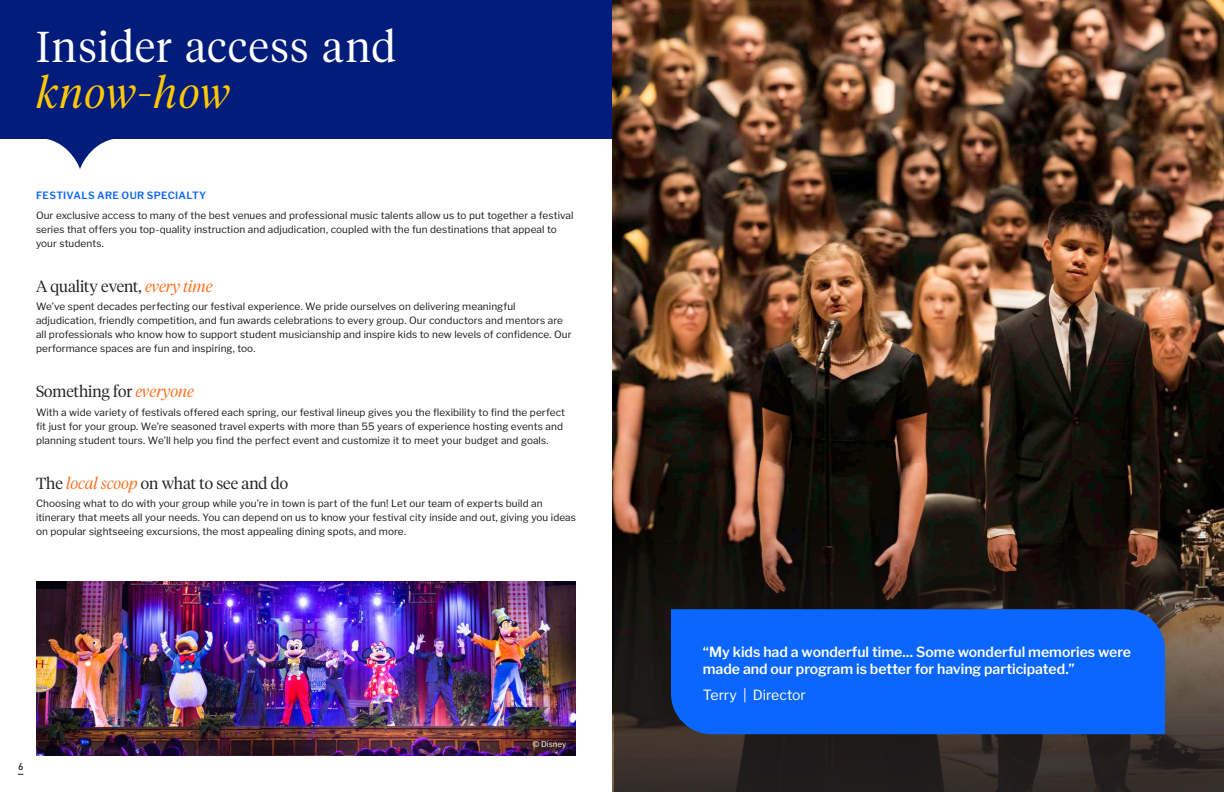
<style>
.page{position:relative;width:1224px;height:792px;background:#fff}
.page>*{position:absolute;margin:0;border:0;box-sizing:border-box;transform-origin:0 0}
.B2_Body_Text_10_14_-_Din_pro{font:300 43px/46px "Tiempos Headline";letter-spacing:.03em;color:#fff}
.Head_2-18_22_DIN_Reg{font:300 16px "Tiempos Headline";color:#231f20}
.B2_Body_Text_10_14_-_Din_pro-2{font:600 14px/17px "Libre Franklin";color:#fff}
.B2_Body_Text_10_14_-_Din_pro-3{font:14px "Libre Franklin";color:#fff}
.B2_Body_Text_10_14_-_Din_pro-4{font:10px/14px "Libre Franklin";letter-spacing:.01em;color:#181719}
.B2_Body_Text_10_14_-_Din_pro-5{font:600 10px "Libre Franklin";letter-spacing:.03em;color:#0b66ff}
.t1{font:500 10px "DIN Pro";color:#231f20}
.t2{font:8px "Libre Franklin";color:#fff}
.s1{font-style:italic;color:#ffc803}
.s2{font-style:italic;color:#ff701f}
</style>
<div class="page">
<img style="left:612px;top:0;width:612px;height:419px">
<svg style="left:612px;top:419px;width:612px;height:373px"></svg>
<div style="left:671px;top:609px;width:494px;height:125px;background:#0b66ff"></div>
<svg style="left:0;top:138px;width:395px;height:31px"></svg>
<div style="left:0;top:0;width:612px;height:138px;background:#021c7b"></div>
<img style="left:36px;top:581px;width:540px;height:175px">
<p class="B2_Body_Text_10_14_-_Din_pro" style="left:36px;top:23px;width:361px">Insider access and <span class="s1">know-how</span></p>
<p class="B2_Body_Text_10_14_-_Din_pro-5" style="left:36px;top:190px;width:172px">FESTIVALS ARE OUR SPECIALTY</p>
<p class="B2_Body_Text_10_14_-_Din_pro-4" style="left:36px;top:208px;width:539px">Our exclusive access to many of the best venues and professional music talents allow us to put together a festival series that offers you top-quality instruction and adjudication, coupled with the fun destinations that appeal to your students.</p>
<p class="Head_2-18_22_DIN_Reg" style="left:36px;top:276px;width:178px">A quality event, <span class="s2">every time</span></p>
<p class="B2_Body_Text_10_14_-_Din_pro-4" style="left:36px;top:300px;width:537px">We’ve spent decades perfecting our festival experience. We pride ourselves on delivering meaningful adjudication, friendly competition, and fun awards celebrations to every group. Our conductors and mentors are all professionals who know how to support student musicianship and inspire kids to new levels of confidence. Our performance spaces are fun and inspiring, too.</p>
<p class="Head_2-18_22_DIN_Reg" style="left:36px;top:382px;width:159px">Something for <span class="s2">everyone</span></p>
<p class="B2_Body_Text_10_14_-_Din_pro-4" style="left:36px;top:405px;width:531px">With a wide variety of festivals offered each spring, our festival lineup gives you the flexibility to find the perfect fit just for your group. We’re seasoned travel experts with more than 55 years of experience hosting events and planning student tours. We’ll help you find the perfect event and customize it to meet your budget and goals.</p>
<p class="Head_2-18_22_DIN_Reg" style="left:36px;top:473px;width:254px">The <span class="s2">local scoop</span> on what to see and do</p>
<p class="B2_Body_Text_10_14_-_Din_pro-4" style="left:36px;top:497px;width:542px">Choosing what to do with your group while you’re in town is part of the fun! Let our team of experts build an itinerary that meets all your needs. You can depend on us to know your festival city inside and out, giving you ideas on popular sightseeing excursions, the most appealing dining spots, and more.</p>
<p class="t1" style="left:18px;top:759px;width:7px">6</p>
<p class="t2" style="left:533px;top:739px;width:35px">© Disney</p>
<p class="B2_Body_Text_10_14_-_Din_pro-2" style="left:703px;top:643px;width:430px">“My kids had a wonderful time... Some wonderful memories were made and our program is better for having participated.”</p>
<p class="B2_Body_Text_10_14_-_Din_pro-3" style="left:703px;top:686px;width:105px">Terry | Director</p>
</div>
